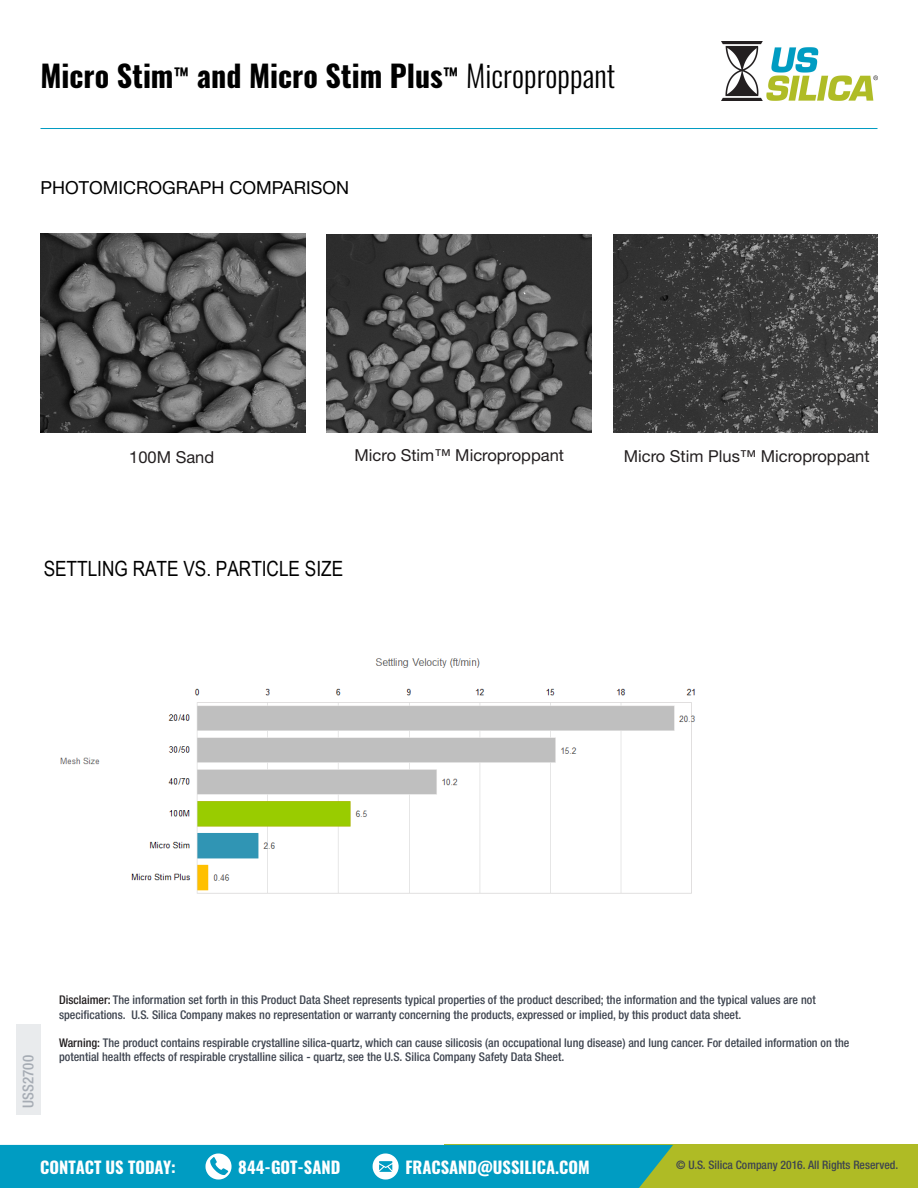
<style>
.page{position:relative;width:918px;height:1188px;background:#fff}
.page>*{position:absolute;margin:0;border:0;box-sizing:border-box;transform-origin:0 0}
.t1{font:700 30px "Oswald";color:#000}
.t2{font:21px "Arial Narrow";color:#000}
.t3{font:18px "Helvetica Neue LT Std";color:#000}
.t4{font:16.5px "Helvetica Neue LT Std";color:#231f20}
.t5{font:700 16.5px "Oswald";color:#fff}
.t6{font:500 condensed 15px "Helvetica Neue LT Std";color:#a6acb4}
.t7{font:500 condensed 12px/14.4px "Helvetica Neue LT Std";color:#3e444f}
.t8{font:500 condensed 11.7px "Helvetica Neue LT Std";color:#3e444f}
.s1{font-weight:300}
.s2{color:#231f20}
</style>
<div class="page">
<div style="left:444px;top:1145px;width:474px;height:43px;background:#afbb25"></div>
<div style="left:0;top:1145px;width:673px;height:43px;background:#009cc2"></div>
<hr style="left:40px;top:128px;width:838px;height:1px;background:#009cc2">
<div style="left:16px;top:1024px;width:24px;height:91px;background:#e9ebed"></div>
<img style="left:41px;top:234px;width:264px;height:198px">
<img style="left:613px;top:234px;width:265px;height:199px">
<img style="left:327px;top:234px;width:264px;height:199px">
<img style="left:721px;top:42px;width:156px;height:59px">
<img style="left:60px;top:658px;width:635px;height:236px">
<p class="t1" style="left:40px;top:55px;width:576px">Micro Stim<sup>™</sup> and Micro Stim Plus<sup>™</sup> <span class="s1">Microproppant</span></p>
<p class="t3" style="left:40px;top:177px;width:310px">PHOTOMICROGRAPH COMPARISON</p>
<p class="t4" style="left:129px;top:448px;width:86px">100M Sand</p>
<p class="t4" style="left:355px;top:446px;width:211px">Micro Stim™ Microproppant</p>
<p class="t4" style="left:624px;top:446px;width:247px">Micro Stim Plus™ Microproppant</p>
<p class="t2" style="left:44px;top:553px;width:301px">SETTLING RATE VS. PARTICLE SIZE</p>
<p class="t6" style="left:19px;top:1108px;width:54px;rotate:-90deg">USS2700</p>
<p class="t7" style="left:59px;top:993px;width:758px"><span class="s2">Disclaimer:</span> The information set forth in this Product Data Sheet represents typical properties of the product described; the information and the typical values are not specifications. U.S. Silica Company makes no representation or warranty concerning the products, expressed or implied, by this product data sheet.</p>
<p class="t7" style="left:59px;top:1035px;width:792px"><span class="s2">Warning:</span> The product contains respirable crystalline silica-quartz, which can cause silicosis (an occupational lung disease) and lung cancer. For detailed information on the potential health effects of respirable crystalline silica - quartz, see the U.S. Silica Company Safety Data Sheet.</p>
<p class="t5" style="left:40px;top:1156px;width:137px">CONTACT US TODAY:</p>
<p class="t5" style="left:238px;top:1156px;width:104px">844-GOT-SAND</p>
<p class="t5" style="left:405px;top:1156px;width:186px">FRACSAND@USSILICA.COM</p>
<p class="t8" style="left:676px;top:1158px;width:223px">© U.S. Silica Company 2016. All Rights Reserved.</p>
</div>
